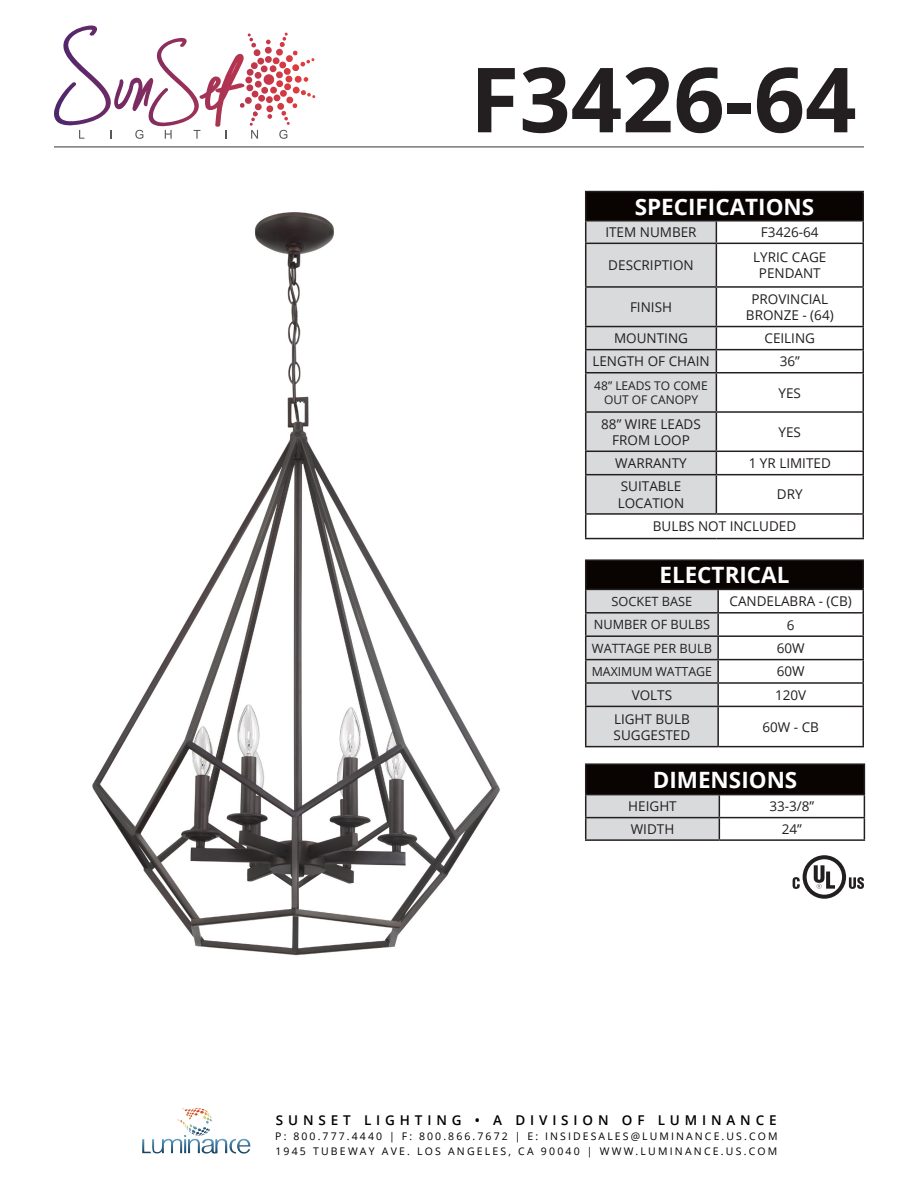
<style>
.page{position:relative;width:918px;height:1188px;background:#fff}
.page>*{position:absolute;margin:0;border:0;box-sizing:border-box;transform-origin:0 0}
.t1{font:700 90px "Open Sans";color:#231f20}
.t2{font:700 22.5px "Open Sans";color:#fff}
.t3{font:13.5px/16.2px "Open Sans";color:#231f20;text-align:center}
.t4{font:600 13.5px "Open Sans";letter-spacing:.36em;color:#000}
.t5{font:12.75px "Open Sans";color:#231f20}
.t6{font:12.3px "Open Sans";color:#231f20}
.t7{font:12px/14.4px "Open Sans";color:#231f20;text-align:center}
.t8{font:10.5px/15px "Open Sans";letter-spacing:.21em;color:#000}
</style>
<div class="page">
<img style="left:182px;top:1108px;width:29px;height:9px">
<hr style="left:54px;top:146px;width:810px;height:2px;background:#76787b">
<svg style="left:54px;top:26px;width:261px;height:113px"></svg>
<img style="left:92px;top:212px;width:408px;height:744px">
<div style="left:586px;top:764px;width:278px;height:31px;background:#090302"></div>
<hr style="left:585px;top:763px;width:134px;height:2px;background:#231f20">
<hr style="left:719px;top:763px;width:146px;height:2px;background:#231f20">
<hr style="left:719px;top:794px;width:146px;height:1px;background:#231f20">
<hr style="left:719px;top:817px;width:146px;height:1px;background:#231f20">
<svg style="left:585px;top:765px;width:135px;height:74px"></svg>
<svg style="left:864px;top:765px;width:1px;height:74px"></svg>
<hr style="left:585px;top:839px;width:134px;height:2px;background:#231f20">
<hr style="left:719px;top:839px;width:146px;height:2px;background:#231f20">
<div style="left:586px;top:560px;width:277px;height:29px;background:#090302"></div>
<hr style="left:585px;top:559px;width:133px;height:2px;background:#231f20">
<hr style="left:718px;top:559px;width:146px;height:2px;background:#231f20">
<hr style="left:862px;top:561px;width:2px;height:28px;background:#231f20">
<hr style="left:718px;top:589px;width:146px;height:1px;background:#231f20">
<hr style="left:717px;top:590px;width:2px;height:22px;background:#231f20">
<hr style="left:862px;top:590px;width:2px;height:22px;background:#231f20">
<hr style="left:718px;top:612px;width:146px;height:2px;background:#231f20">
<hr style="left:717px;top:614px;width:2px;height:21px;background:#231f20">
<hr style="left:862px;top:614px;width:2px;height:21px;background:#231f20">
<hr style="left:718px;top:635px;width:146px;height:2px;background:#231f20">
<hr style="left:717px;top:637px;width:2px;height:22px;background:#231f20">
<hr style="left:862px;top:637px;width:2px;height:22px;background:#231f20">
<hr style="left:718px;top:659px;width:146px;height:1px;background:#231f20">
<hr style="left:717px;top:660px;width:2px;height:22px;background:#231f20">
<hr style="left:862px;top:660px;width:2px;height:22px;background:#231f20">
<svg style="left:585px;top:561px;width:133px;height:185px"></svg>
<hr style="left:718px;top:682px;width:146px;height:2px;background:#231f20">
<hr style="left:717px;top:684px;width:2px;height:22px;background:#231f20">
<hr style="left:862px;top:684px;width:2px;height:22px;background:#231f20">
<hr style="left:585px;top:706px;width:133px;height:1px;background:#231f20">
<hr style="left:585px;top:707px;width:1px;height:39px;background:#231f20">
<hr style="left:718px;top:706px;width:146px;height:1px;background:#231f20">
<hr style="left:717px;top:707px;width:2px;height:39px;background:#231f20">
<hr style="left:862px;top:707px;width:2px;height:39px;background:#231f20">
<hr style="left:585px;top:746px;width:133px;height:1px;background:#231f20">
<hr style="left:718px;top:746px;width:146px;height:1px;background:#231f20">
<div style="left:586px;top:192px;width:277px;height:29px;background:#090302"></div>
<hr style="left:585px;top:191px;width:131px;height:1px;background:#231f20">
<hr style="left:716px;top:191px;width:148px;height:1px;background:#231f20">
<hr style="left:862px;top:192px;width:2px;height:28px;background:#231f20">
<hr style="left:716px;top:220px;width:148px;height:2px;background:#231f20">
<hr style="left:862px;top:222px;width:2px;height:21px;background:#231f20">
<hr style="left:716px;top:243px;width:148px;height:1px;background:#231f20">
<hr style="left:862px;top:244px;width:2px;height:42px;background:#231f20">
<hr style="left:716px;top:286px;width:148px;height:2px;background:#231f20">
<hr style="left:862px;top:288px;width:2px;height:38px;background:#231f20">
<hr style="left:716px;top:326px;width:148px;height:1px;background:#231f20">
<hr style="left:862px;top:327px;width:2px;height:22px;background:#231f20">
<hr style="left:716px;top:349px;width:148px;height:1px;background:#231f20">
<hr style="left:862px;top:350px;width:2px;height:22px;background:#231f20">
<hr style="left:716px;top:372px;width:148px;height:1px;background:#231f20">
<hr style="left:862px;top:373px;width:2px;height:38px;background:#231f20">
<hr style="left:716px;top:411px;width:148px;height:2px;background:#231f20">
<hr style="left:862px;top:413px;width:2px;height:38px;background:#231f20">
<hr style="left:716px;top:451px;width:148px;height:1px;background:#231f20">
<hr style="left:862px;top:452px;width:2px;height:22px;background:#231f20">
<hr style="left:716px;top:474px;width:148px;height:1px;background:#231f20">
<hr style="left:862px;top:475px;width:2px;height:38px;background:#231f20">
<svg style="left:585px;top:192px;width:132px;height:346px;background:#b6b6b8"></svg>
<hr style="left:716px;top:513px;width:148px;height:2px;background:#231f20">
<hr style="left:862px;top:515px;width:2px;height:23px;background:#231f20">
<hr style="left:585px;top:538px;width:131px;height:1px;background:#231f20">
<hr style="left:716px;top:538px;width:148px;height:1px;background:#231f20">
<svg style="left:849px;top:877px;width:15px;height:12px"></svg>
<svg style="left:803px;top:855px;width:43px;height:44px"></svg>
<div style="left:807px;top:859px;width:35px;height:36px;background:#fff;border-radius:50%"></div>
<svg style="left:814px;top:865px;width:21px;height:24px"></svg>
<svg style="left:793px;top:877px;width:7px;height:12px"></svg>
<p class="t1" style="left:470px;top:36px;width:388px">F3426-64</p>
<p class="t2" style="left:635px;top:191px;width:181px">SPECIFICATIONS</p>
<p class="t3" style="left:605px;top:224px;width:93px">ITEM NUMBER</p>
<p class="t3" style="left:761px;top:224px;width:59px">F3426-64</p>
<p class="t3" style="left:608px;top:257px;width:87px">DESCRIPTION</p>
<p class="t3" style="left:753px;top:249px;width:75px">LYRIC CAGE</p>
<p class="t3" style="left:759px;top:265px;width:63px">PENDANT</p>
<p class="t3" style="left:630px;top:299px;width:44px">FINISH</p>
<p class="t3" style="left:751px;top:290px;width:78px">PROVINCIAL</p>
<p class="t3" style="left:746px;top:307px;width:89px">BRONZE - (64)</p>
<p class="t3" style="left:614px;top:330px;width:75px">MOUNTING</p>
<p class="t3" style="left:765px;top:330px;width:52px">CEILING</p>
<p class="t3" style="left:592px;top:353px;width:119px">LENGTH OF CHAIN</p>
<p class="t3" style="left:780px;top:353px;width:22px">36”</p>
<p class="t7" style="left:594px;top:378px;width:115px">48” LEADS TO COME<br>OUT OF CANOPY</p>
<p class="t3" style="left:779px;top:384px;width:24px">YES</p>
<p class="t3" style="left:601px;top:415px;width:101px">88” WIRE LEADS<br>FROM LOOP</p>
<p class="t3" style="left:779px;top:423px;width:24px">YES</p>
<p class="t3" style="left:615px;top:455px;width:73px">WARRANTY</p>
<p class="t3" style="left:749px;top:455px;width:84px">1 YR LIMITED</p>
<p class="t3" style="left:621px;top:478px;width:62px">SUITABLE</p>
<p class="t3" style="left:618px;top:494px;width:68px">LOCATION</p>
<p class="t3" style="left:777px;top:486px;width:27px">DRY</p>
<p class="t3" style="left:653px;top:518px;width:145px">BULBS NOT INCLUDED</p>
<p class="t2" style="left:659px;top:559px;width:132px">ELECTRICAL</p>
<p class="t5" style="left:612px;top:593px;width:82px">SOCKET BASE</p>
<p class="t3" style="left:730px;top:593px;width:124px">CANDELABRA - (CB)</p>
<p class="t5" style="left:594px;top:616px;width:118px">NUMBER OF BULBS</p>
<p class="t3" style="left:787px;top:616px;width:9px">6</p>
<p class="t5" style="left:592px;top:639px;width:122px">WATTAGE PER BULB</p>
<p class="t3" style="left:777px;top:640px;width:29px">60W</p>
<p class="t6" style="left:592px;top:663px;width:122px">MAXIMUM WATTAGE</p>
<p class="t3" style="left:777px;top:663px;width:29px">60W</p>
<p class="t3" style="left:632px;top:687px;width:42px">VOLTS</p>
<p class="t3" style="left:775px;top:687px;width:33px">120V</p>
<p class="t3" style="left:614px;top:710px;width:77px">LIGHT BULB</p>
<p class="t3" style="left:614px;top:726px;width:78px">SUGGESTED</p>
<p class="t3" style="left:762px;top:718px;width:58px">60W - CB</p>
<p class="t2" style="left:653px;top:764px;width:146px">DIMENSIONS</p>
<p class="t3" style="left:628px;top:798px;width:50px">HEIGHT</p>
<p class="t3" style="left:769px;top:798px;width:46px">33-3/8”</p>
<p class="t3" style="left:631px;top:821px;width:45px">WIDTH</p>
<p class="t3" style="left:782px;top:821px;width:22px">24”</p>
<p class="t4" style="left:276px;top:1111px;width:502px">SUNSET LIGHTING • A DIVISION OF LUMINANCE</p>
<p class="t8" style="left:275px;top:1128px;width:504px">P: 800.777.4440 | F: 800.866.7672 | E: INSIDESALES@LUMINANCE.US.COM<br>1945 TUBEWAY AVE. LOS ANGELES, CA 90040 | WWW.LUMINANCE.US.COM</p>
</div>
